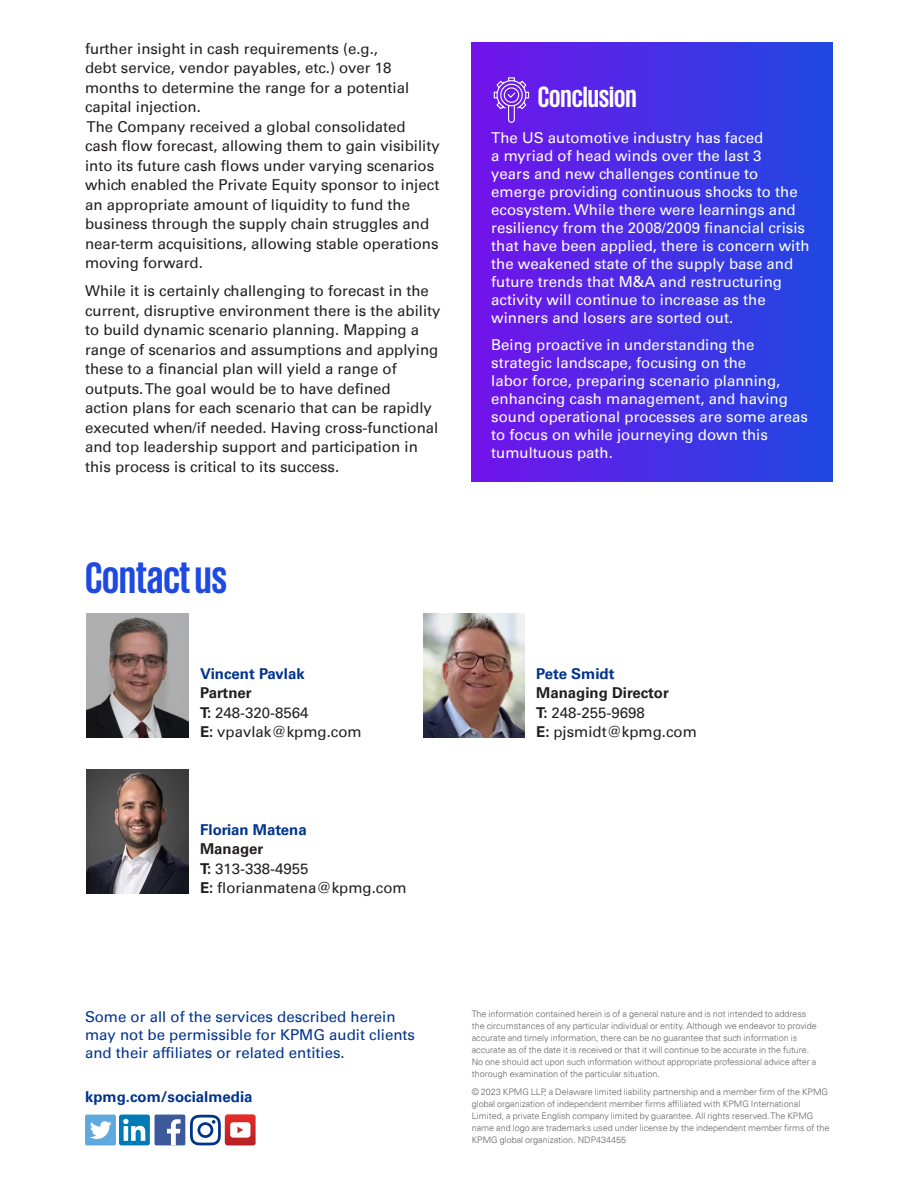
<style>
.page{position:relative;width:918px;height:1188px;background:#fff}
.page>*{position:absolute;margin:0;border:0;box-sizing:border-box;transform-origin:0 0}
.t1{font:700 45px "KPMG";color:#1e49e2}
.t2{font:700 30px "KPMG";color:#fff}
.t3{font:15px/19.5px "Univers 55 Roman";color:#231f20}
.t4{font:15px/18px "Univers 55 Roman";color:#fff}
.t5{font:15px/18px "Univers 55 Roman";color:#00338d}
.t6{font:700 15px "Univers 65";color:#00338d}
.t7{font:700 15px "Univers 65";color:#231f20}
.t8{font:300 9px/12px "Univers 45";color:#636366}
.s1{font-family:"Univers 65";font-weight:700}
</style>
<div class="page">
<img style="left:423px;top:613px;width:102px;height:124px">
<div style="left:472px;top:43px;width:361px;height:439px;background:linear-gradient(to right,#7213ea,#1f49e2)"></div>
<svg style="left:493px;top:77px;width:37px;height:46px;background:#8848ed"></svg>
<div style="left:119px;top:1115px;width:31px;height:30px;background:#007bb6;border-radius:2px"></div>
<svg style="left:123px;top:1119px;width:22px;height:22px"></svg>
<div style="left:155px;top:1115px;width:30px;height:30px;background:#3c5a99;border-radius:2px"></div>
<svg style="left:167px;top:1119px;width:14px;height:26px"></svg>
<div style="left:85px;top:1115px;width:31px;height:30px;background:#5ea9dd;border-radius:2px"></div>
<svg style="left:90px;top:1121px;width:22px;height:18px"></svg>
<svg style="left:190px;top:1114px;width:66px;height:31px"></svg>
<img style="left:87px;top:613px;width:101px;height:124px">
<img style="left:87px;top:770px;width:101px;height:123px">
<p class="t3" style="left:85px;top:39px;width:356px">further insight in cash requirements (e.g.,<br>debt service, vendor payables, etc.) over 18 months to determine the range for a potential capital injection.<br>The Company received a global consolidated cash flow forecast, allowing them to gain visibility into its future cash flows under varying scenarios which enabled the Private Equity sponsor to inject an appropriate amount of liquidity to fund the business through the supply chain struggles and near-term acquisitions, allowing stable operations moving forward.</p>
<p class="t3" style="left:85px;top:281px;width:357px">While it is certainly challenging to forecast in the current, disruptive environment there is the ability to build dynamic scenario planning. Mapping a range of scenarios and assumptions and applying these to a financial plan will yield a range of outputs. The goal would be to have defined<br>action plans for each scenario that can be rapidly executed when/if needed. Having cross-functional and top leadership support and participation in this process is critical to its success.</p>
<h1 class="t1" style="left:85px;top:555px;width:144px">Contact us</h1>
<p class="t6" style="left:200px;top:664px;width:106px">Vincent Pavlak</p>
<p class="t7" style="left:200px;top:684px;width:53px">Partner</p>
<p class="t3" style="left:200px;top:703px;width:163px"><span class="s1">T:</span> 248-320-8564<br><span class="s1">E:</span> vpavlak@kpmg.com</p>
<p class="t6" style="left:200px;top:821px;width:108px">Florian Matena</p>
<p class="t7" style="left:200px;top:840px;width:65px">Manager</p>
<p class="t3" style="left:200px;top:859px;width:208px"><span class="s1">T:</span> 313-338-4955<br><span class="s1">E:</span> florianmatena@kpmg.com</p>
<h2 class="t2" style="left:538px;top:82px;width:100px">Conclusion</h2>
<p class="t4" style="left:491px;top:129px;width:320px">The US automotive industry has faced<br>a myriad of head winds over the last 3<br>years and new challenges continue to emerge providing continuous shocks to the ecosystem. While there were learnings and resiliency from the 2008/2009 financial crisis that have been applied, there is concern with the weakened state of the supply base and future trends that M&amp;A and restructuring activity will continue to increase as the winners and losers are sorted out.</p>
<p class="t4" style="left:491px;top:336px;width:318px">Being proactive in understanding the strategic landscape, focusing on the<br>labor force, preparing scenario planning, enhancing cash management, and having sound operational processes are some areas to focus on while journeying down this tumultuous path.</p>
<p class="t6" style="left:536px;top:664px;width:80px">Pete Smidt</p>
<p class="t7" style="left:536px;top:684px;width:134px">Managing Director</p>
<p class="t3" style="left:536px;top:703px;width:162px"><span class="s1">T:</span> 248-255-9698<br><span class="s1">E:</span> pjsmidt@kpmg.com</p>
<p class="t5" style="left:85px;top:1008px;width:332px">Some or all of the services described herein may not be permissible for KPMG audit clients and their affiliates or related entities.</p>
<p class="t6" style="left:85px;top:1088px;width:169px">kpmg.com/socialmedia</p>
<p class="t8" style="left:472px;top:1008px;width:347px">The information contained herein is of a general nature and is not intended to address the circumstances of any particular individual or entity. Although we endeavor to provide accurate and timely information, there can be no guarantee that such information is accurate as of the date it is received or that it will continue to be accurate in the future.<br>No one should act upon such information without appropriate professional advice after a thorough examination of the particular situation.</p>
<p class="t8" style="left:472px;top:1086px;width:359px">© 2023 KPMG LLP, a Delaware limited liability partnership and a member firm of the KPMG global organization of independent member firms affiliated with KPMG International Limited, a private English company limited by guarantee. All rights reserved. The KPMG name and logo are trademarks used under license by the independent member firms of the KPMG global organization. NDP434455</p>
</div>
